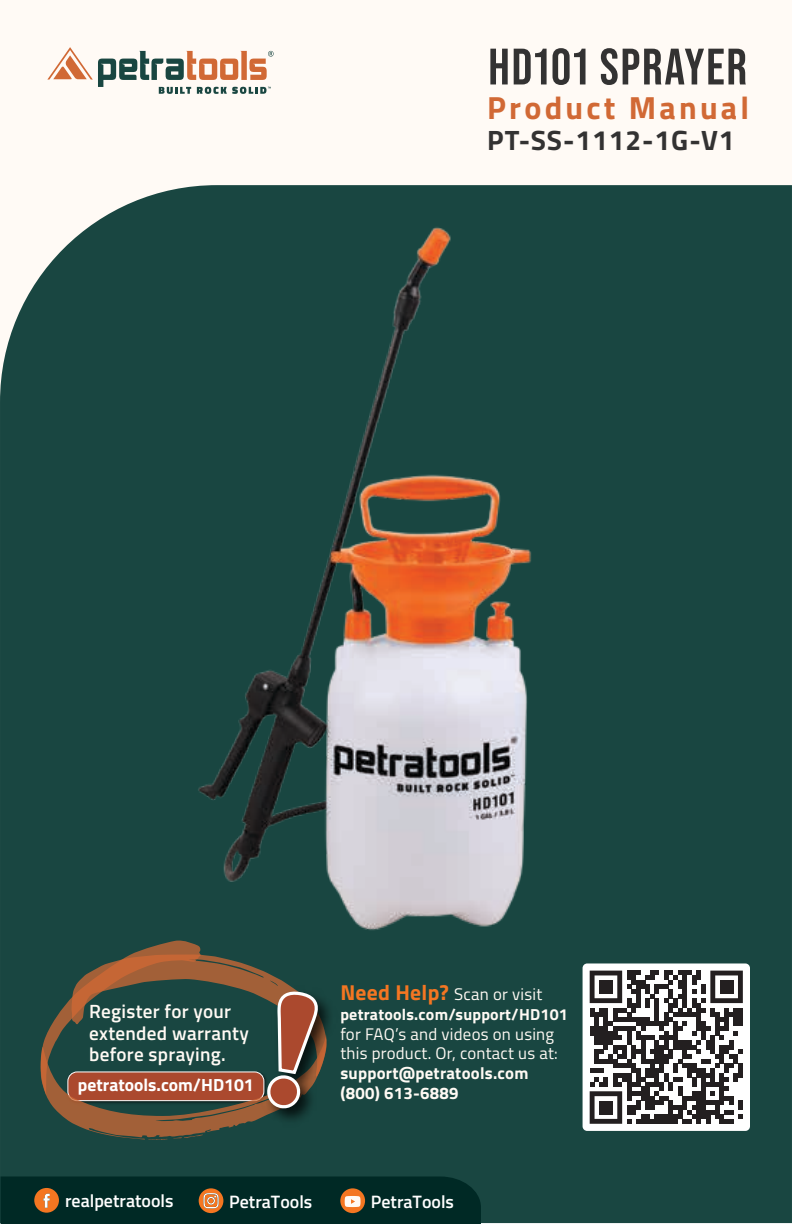
<style>
.page{position:relative;width:792px;height:1224px;background:#fff}
.page>*{position:absolute;margin:0;border:0;box-sizing:border-box;transform-origin:0 0}
.t1{font:700 51.2px "Bebas Neue Pro";letter-spacing:.035em;color:#333232}
.t2{font:700 32px "Titillium Web";letter-spacing:.1em;color:#d16935}
.t3{font:700 28px "Titillium Web";letter-spacing:.035em;color:#333232}
.t4{font:600 19.2px/21.4px "Titillium Web";letter-spacing:.015em;color:#fffaf4}
.t5{font:600 18px "Titillium Web";color:#fff}
.t6{font:700 17.6px "Titillium Web";color:#fff}
.t7{font:16.8px/19.6px "Titillium Web";letter-spacing:.015em;color:#fffaf4}
.t8{font:700 16.8px/19.6px "Titillium Web";letter-spacing:.015em;color:#fffaf4}
.t9{font:700 16px "Titillium Web";letter-spacing:.015em;color:#fffaf4}
.s1{font-weight:700;font-size:21.6px;color:#f47622}
</style>
<div class="page">
<div style="left:1px;top:0;width:791px;height:1120px;background:#fffaf5"></div>
<div style="left:0;top:340px;width:792px;height:883px;background:#194641"></div>
<div style="left:327px;top:1006px;width:13px;height:124px;background:#194641"></div>
<svg style="left:41px;top:1006px;width:286px;height:134px;background:#534e3f"></svg>
<svg style="left:1px;top:1177px;width:480px;height:47px;background:#102f27"></svg>
<svg style="left:47px;top:47px;width:227px;height:47px"></svg>
<img style="left:9px;top:185px;width:783px;height:821px">
<svg style="left:583px;top:963px;width:167px;height:168px"></svg>
<div style="left:599px;top:980px;width:14px;height:14px;background:#231f20"></div>
<div style="left:720px;top:980px;width:14px;height:14px;background:#231f20"></div>
<div style="left:599px;top:1101px;width:14px;height:13px;background:#231f20"></div>
<h1 class="t1" style="left:488px;top:37px;width:260px">HD101 SPRAYER</h1>
<h2 class="t2" style="left:487px;top:83px;width:263px">Product Manual</h2>
<h3 class="t3" style="left:487px;top:119px;width:249px">PT-SS-1112-1G-V1</h3>
<p class="t4" style="left:89px;top:1000px;width:161px">Register for your extended warranty before spraying.</p>
<p class="t6" style="left:78px;top:1071px;width:177px">petratools.com/HD101</p>
<p class="t7" style="left:340px;top:984px;width:203px"><span class="s1">Need Help?</span> Scan or visit</p>
<p class="t9" style="left:340px;top:1002px;width:229px">petratools.com/support/HD101</p>
<p class="t7" style="left:340px;top:1023px;width:219px">for FAQ’s and videos on using this product. Or, contact us at:</p>
<p class="t8" style="left:340px;top:1062px;width:190px">support@petratools.com (800) 613-6889</p>
<p class="t5" style="left:65px;top:1187px;width:110px">realpetratools</p>
<p class="t5" style="left:229px;top:1188px;width:85px">PetraTools</p>
<p class="t5" style="left:371px;top:1188px;width:85px">PetraTools</p>
</div>
